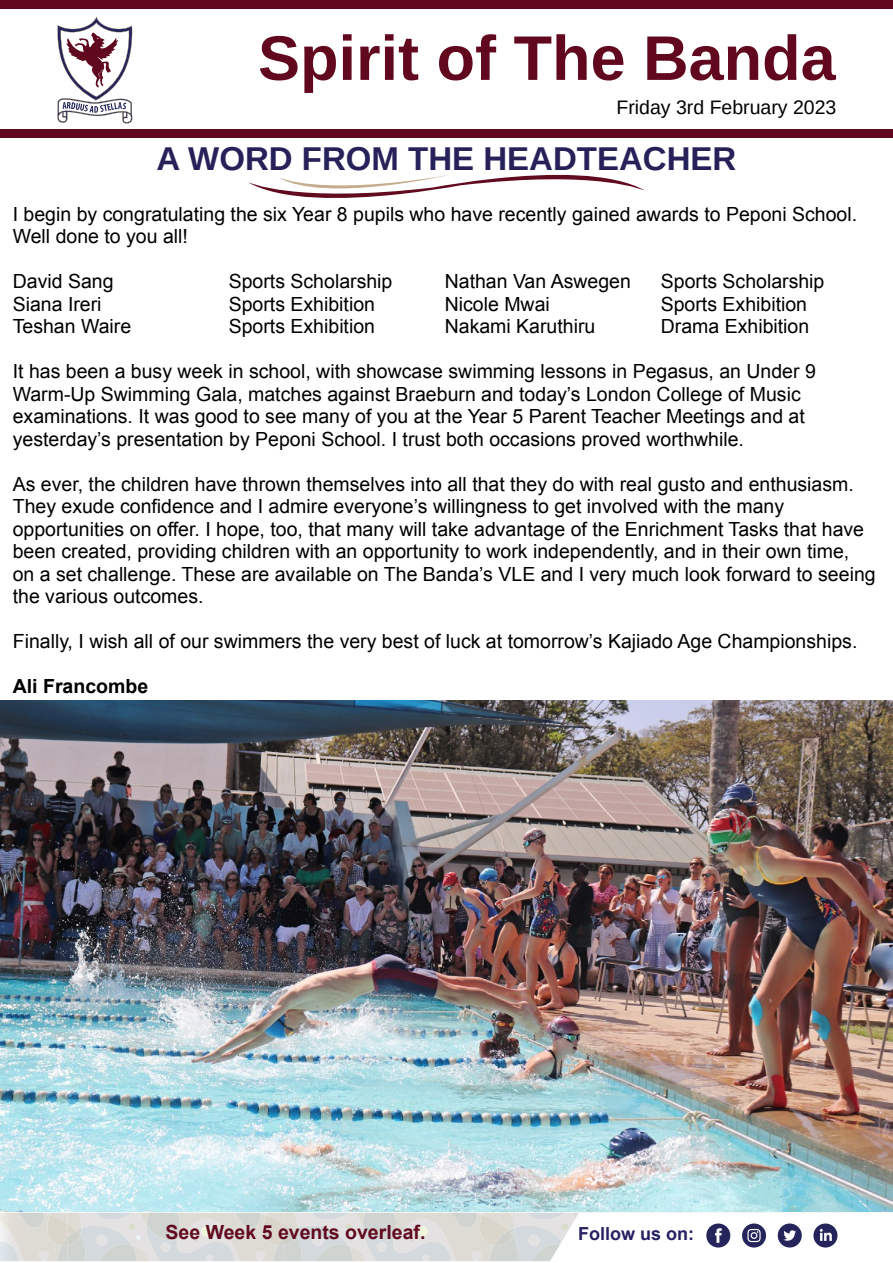
<style>
.page{position:relative;width:893px;height:1263px;background:#fff}
.page>*{position:absolute;margin:0;border:0;box-sizing:border-box;transform-origin:0 0}
.t1{font:700 63px "Arimo";color:#61081f}
.t2{font:700 33px "Arimo";color:#262159}
.t3{font:19.5px/22.5px "Arial";color:#000}
.t4{font:700 19.5px "Arial";color:#610a1f}
.t5{font:19.5px "Arimo";color:#000}
.t6{font:700 19.5px "Arial";color:#000}
.t7{font:700 18px "Arial";color:#262161}
</style>
<div class="page">
<img style="left:0;top:701px;width:893px;height:512px">
<div style="left:0;top:1213px;width:892px;height:48px;background:linear-gradient(to bottom,#e1e0de,#d6d7d2)"></div>
<img style="left:0;top:1213px;width:57px;height:48px">
<img style="left:57px;top:1245px;width:11px;height:16px">
<svg style="left:17px;top:1213px;width:6px;height:5px"></svg>
<img style="left:50px;top:1213px;width:18px;height:2px">
<img style="left:47px;top:1215px;width:21px;height:30px">
<svg style="left:62px;top:1237px;width:6px;height:9px"></svg>
<img style="left:133px;top:1246px;width:13px;height:15px">
<img style="left:146px;top:1224px;width:88px;height:37px">
<img style="left:146px;top:1224px;width:70px;height:29px">
<img style="left:95px;top:1213px;width:21px;height:7px">
<img style="left:81px;top:1228px;width:28px;height:33px">
<img style="left:146px;top:1213px;width:34px;height:27px">
<img style="left:273px;top:1245px;width:11px;height:16px">
<img style="left:233px;top:1213px;width:28px;height:14px">
<img style="left:266px;top:1213px;width:18px;height:2px">
<img style="left:264px;top:1215px;width:20px;height:30px">
<svg style="left:278px;top:1237px;width:6px;height:9px"></svg>
<svg style="left:116px;top:1223px;width:25px;height:23px"></svg>
<svg style="left:193px;top:1226px;width:18px;height:16px"></svg>
<img style="left:68px;top:1235px;width:18px;height:26px">
<img style="left:68px;top:1213px;width:13px;height:32px">
<svg style="left:76px;top:1228px;width:5px;height:7px"></svg>
<img style="left:68px;top:1223px;width:8px;height:14px">
<img style="left:348px;top:1246px;width:8px;height:15px">
<img style="left:311px;top:1213px;width:15px;height:7px">
<img style="left:298px;top:1228px;width:28px;height:33px">
<img style="left:356px;top:1213px;width:133px;height:48px">
<img style="left:362px;top:1213px;width:34px;height:27px">
<img style="left:489px;top:1245px;width:11px;height:16px">
<img style="left:449px;top:1213px;width:28px;height:14px">
<img style="left:482px;top:1213px;width:18px;height:2px">
<img style="left:480px;top:1215px;width:20px;height:30px">
<svg style="left:494px;top:1237px;width:6px;height:9px"></svg>
<svg style="left:332px;top:1223px;width:25px;height:23px"></svg>
<svg style="left:410px;top:1226px;width:18px;height:16px"></svg>
<img style="left:284px;top:1235px;width:18px;height:26px">
<img style="left:284px;top:1213px;width:14px;height:15px">
<svg style="left:293px;top:1228px;width:5px;height:7px"></svg>
<img style="left:284px;top:1223px;width:9px;height:7px">
<img style="left:284px;top:1230px;width:12px;height:15px">
<svg style="left:527px;top:1213px;width:13px;height:6px"></svg>
<img style="left:514px;top:1226px;width:35px;height:35px">
<img style="left:532px;top:1245px;width:17px;height:16px">
<img style="left:500px;top:1235px;width:18px;height:26px">
<img style="left:500px;top:1213px;width:14px;height:32px">
<svg style="left:509px;top:1228px;width:5px;height:7px"></svg>
<img style="left:500px;top:1223px;width:9px;height:14px">
<div style="left:0;top:129px;width:893px;height:8px;background:#61081f"></div>
<div style="left:0;top:0;width:893px;height:8px;background:#61081f"></div>
<svg style="left:549px;top:1213px;width:343px;height:48px"></svg>
<svg style="left:57px;top:16px;width:76px;height:108px"></svg>
<svg style="left:248px;top:174px;width:397px;height:24px"></svg>
<h1 class="t1" style="left:258px;top:34px;width:579px">Spirit of The Banda</h1>
<p class="t5" style="left:616px;top:100px;width:221px">Friday 3rd February 2023</p>
<h2 class="t2" style="left:156px;top:146px;width:581px">A WORD FROM THE HEADTEACHER</h2>
<p class="t3" style="left:13px;top:204px;width:846px">I begin by congratulating the six Year 8 pupils who have recently gained awards to Peponi School.<br>Well done to you all!</p>
<p class="t3" style="left:13px;top:272px;width:102px">David Sang</p>
<p class="t3" style="left:229px;top:272px;width:165px">Sports Scholarship</p>
<p class="t3" style="left:445px;top:272px;width:188px">Nathan Van Aswegen</p>
<p class="t3" style="left:661px;top:272px;width:165px">Sports Scholarship</p>
<p class="t3" style="left:13px;top:294px;width:90px">Siana Ireri</p>
<p class="t3" style="left:229px;top:294px;width:148px">Sports Exhibition</p>
<p class="t3" style="left:445px;top:294px;width:107px">Nicole Mwai</p>
<p class="t3" style="left:661px;top:294px;width:148px">Sports Exhibition</p>
<p class="t3" style="left:13px;top:317px;width:120px">Teshan Waire</p>
<p class="t3" style="left:229px;top:317px;width:148px">Sports Exhibition</p>
<p class="t3" style="left:445px;top:317px;width:152px">Nakami Karuthiru</p>
<p class="t3" style="left:661px;top:317px;width:150px">Drama Exhibition</p>
<p class="t3" style="left:13px;top:362px;width:805px">It has been a busy week in school, with showcase swimming lessons in Pegasus, an Under 9<br>Warm-Up Swimming Gala, matches against Braeburn and today’s London College of Music examinations. It was good to see many of you at the Year 5 Parent Teacher Meetings and at yesterday’s presentation by Peponi School. I trust both occasions proved worthwhile.</p>
<p class="t3" style="left:13px;top:474px;width:864px">As ever, the children have thrown themselves into all that they do with real gusto and enthusiasm.<br>They exude confidence and I admire everyone’s willingness to get involved with the many opportunities on offer. I hope, too, that many will take advantage of the Enrichment Tasks that have been created, providing children with an opportunity to work independently, and in their own time, on a set challenge. These are available on The Banda’s VLE and I very much look forward to seeing the various outcomes.</p>
<p class="t3" style="left:13px;top:632px;width:846px">Finally, I wish all of our swimmers the very best of luck at tomorrow’s Kajiado Age Championships.</p>
<p class="t6" style="left:13px;top:675px;width:137px">Ali Francombe</p>
<p class="t4" style="left:166px;top:1221px;width:261px">See Week 5 events overleaf.</p>
<p class="t7" style="left:578px;top:1223px;width:118px">Follow us on:</p>
</div>
